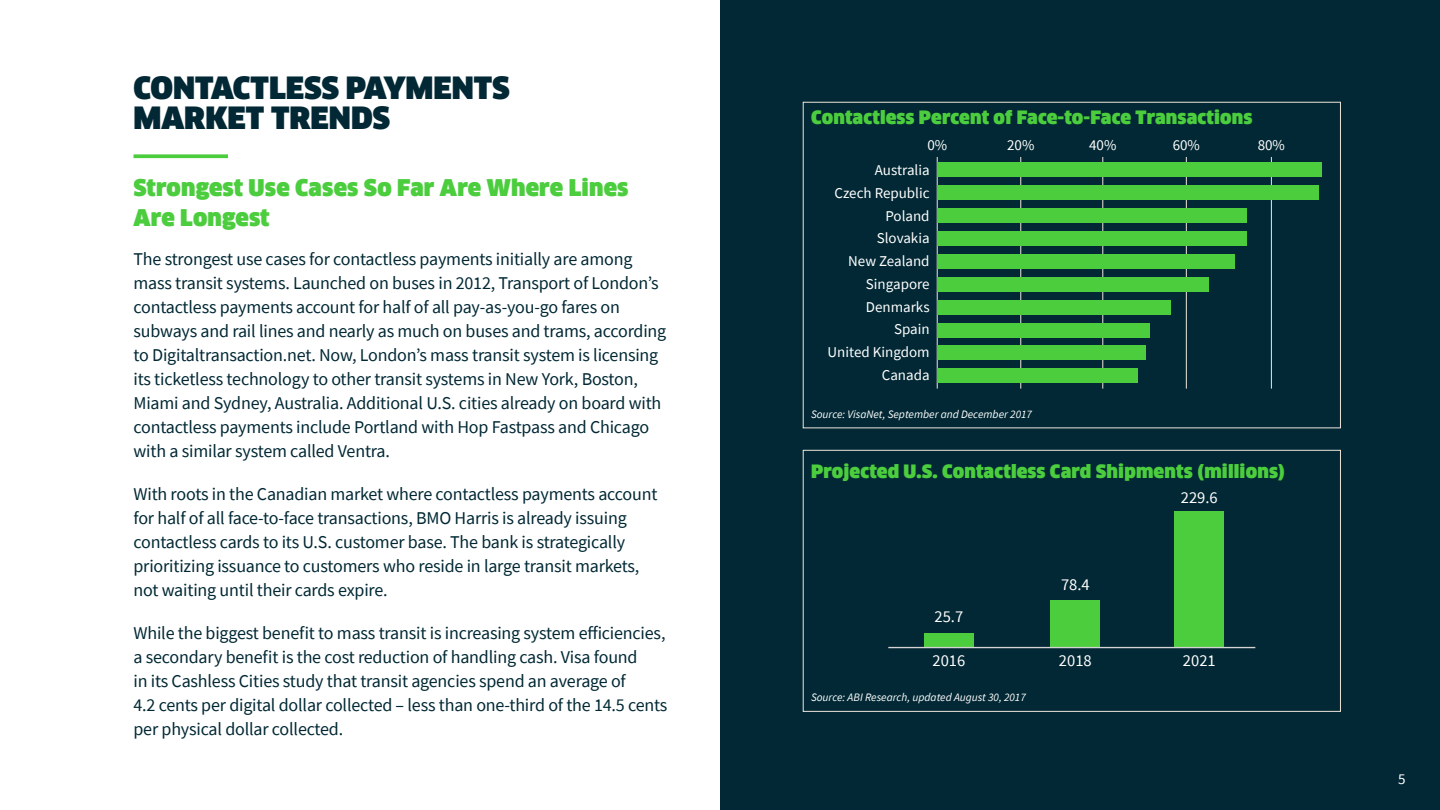
<style>
.page{position:relative;width:1440px;height:810px;background:#fff}
.page>*{position:absolute;margin:0;border:0;box-sizing:border-box;transform-origin:0 0}
.t1{font:900 30px/30px "Clan Offc Pro";color:#012834}
.t2{font:900 22.5px/30px "Clan Offc Pro";letter-spacing:.01em;color:#4bcd3e}
.t3{font:18px/24px "Source Sans Pro";letter-spacing:-.01em;color:#012834}
.t4{font:900 18px "Clan Offc Pro";letter-spacing:.01em;color:#4bcd3e}
.t5{font:16.5px "Source Sans Pro";color:#fff}
.t6{font:15px/22.7px "Source Sans Pro";color:#fff;text-align:right}
.t7{font:italic 11.4px "Source Sans Pro";color:#fff}
</style>
<div class="page">
<div style="left:720px;top:0;width:720px;height:810px;background:#012834"></div>
<svg style="left:134px;top:154px;width:94px;height:4px"></svg>
<hr style="left:937px;top:157px;width:1px;height:232px;background:#efe6db">
<hr style="left:1020px;top:157px;width:1px;height:232px;background:#efe6db">
<hr style="left:1102px;top:157px;width:1px;height:232px;background:#efe6db">
<hr style="left:1186px;top:157px;width:1px;height:232px;background:#efe6db">
<hr style="left:1271px;top:157px;width:1px;height:232px;background:#efe6db">
<div style="left:937px;top:162px;width:385px;height:15px;background:#4bcd3e"></div>
<div style="left:937px;top:185px;width:381px;height:15px;background:#4bcd3e"></div>
<div style="left:937px;top:208px;width:310px;height:15px;background:#4bcd3e"></div>
<div style="left:937px;top:231px;width:310px;height:15px;background:#4bcd3e"></div>
<div style="left:937px;top:254px;width:298px;height:15px;background:#4bcd3e"></div>
<div style="left:937px;top:277px;width:272px;height:15px;background:#4bcd3e"></div>
<div style="left:937px;top:300px;width:234px;height:15px;background:#4bcd3e"></div>
<div style="left:937px;top:323px;width:213px;height:15px;background:#4bcd3e"></div>
<div style="left:937px;top:345px;width:208px;height:15px;background:#4bcd3e"></div>
<div style="left:937px;top:368px;width:201px;height:15px;background:#4bcd3e"></div>
<div style="left:803px;top:450px;width:538px;height:262px;border:1px solid #efe6db"></div>
<div style="left:924px;top:633px;width:50px;height:14px;background:#4bcd3e"></div>
<div style="left:1051px;top:600px;width:49px;height:47px;background:#4bcd3e"></div>
<div style="left:1175px;top:511px;width:49px;height:136px;background:#4bcd3e"></div>
<hr style="left:888px;top:647px;width:367px;height:1px;background:#d6d3d4">
<h1 class="t1" style="left:134px;top:73px;width:378px">CONTACTLESS PAYMENTS<br>MARKET TRENDS</h1>
<p class="t2" style="left:134px;top:173px;width:497px">Strongest Use Cases So Far Are Where Lines<br>Are Longest</p>
<p class="t3" style="left:134px;top:247px;width:534px">The strongest use cases for contactless payments initially are among mass transit systems. Launched on buses in 2012, Transport of London’s contactless payments account for half of all pay-as-you-go fares on subways and rail lines and nearly as much on buses and trams, according to Digitaltransaction.net. Now, London’s mass transit system is licensing its ticketless technology to other transit systems in New York, Boston, Miami and Sydney, Australia. Additional U.S. cities already on board with contactless payments include Portland with Hop Fastpass and Chicago with a similar system called Ventra.</p>
<p class="t3" style="left:134px;top:482px;width:525px">With roots in the Canadian market where contactless payments account for half of all face-to-face transactions, BMO Harris is already issuing contactless cards to its U.S. customer base. The bank is strategically prioritizing issuance to customers who reside in large transit markets, not waiting until their cards expire.</p>
<p class="t3" style="left:134px;top:620px;width:535px">While the biggest benefit to mass transit is increasing system efficiencies, a secondary benefit is the cost reduction of handling cash. Visa found<br>in its Cashless Cities study that transit agencies spend an average of<br>4.2 cents per digital dollar collected – less than one-third of the 14.5 cents per physical dollar collected.</p>
<p class="t4" style="left:811px;top:107px;width:443px">Contactless Percent of Face-to-Face Transactions</p>
<p class="t6" style="left:927px;top:133px;width:21px">0%</p>
<p class="t6" style="left:1007px;top:133px;width:29px">20%</p>
<p class="t6" style="left:1089px;top:133px;width:29px">40%</p>
<p class="t6" style="left:1173px;top:133px;width:29px">60%</p>
<p class="t6" style="left:1258px;top:133px;width:29px">80%</p>
<p class="t6" style="left:828px;top:159px;width:104px">Australia<br>Czech Republic<br>Poland<br>Slovakia<br>New Zealand<br>Singapore<br>Denmarks<br>Spain<br>United Kingdom<br>Canada</p>
<p class="t7" style="left:811px;top:407px;width:223px">Source: VisaNet, September and December 2017</p>
<p class="t4" style="left:811px;top:461px;width:476px">Projected U.S. Contactless Card Shipments (millions)</p>
<p class="t5" style="left:935px;top:606px;width:30px">25.7</p>
<p class="t5" style="left:1061px;top:575px;width:30px">78.4</p>
<p class="t5" style="left:1181px;top:487px;width:38px">229.6</p>
<p class="t5" style="left:932px;top:650px;width:34px">2016</p>
<p class="t5" style="left:1059px;top:650px;width:34px">2018</p>
<p class="t5" style="left:1183px;top:650px;width:34px">2021</p>
<p class="t7" style="left:811px;top:690px;width:216px">Source: ABI Research, updated August 30, 2017</p>
<p class="t6" style="left:1398px;top:768px;width:9px">5</p>
</div>
